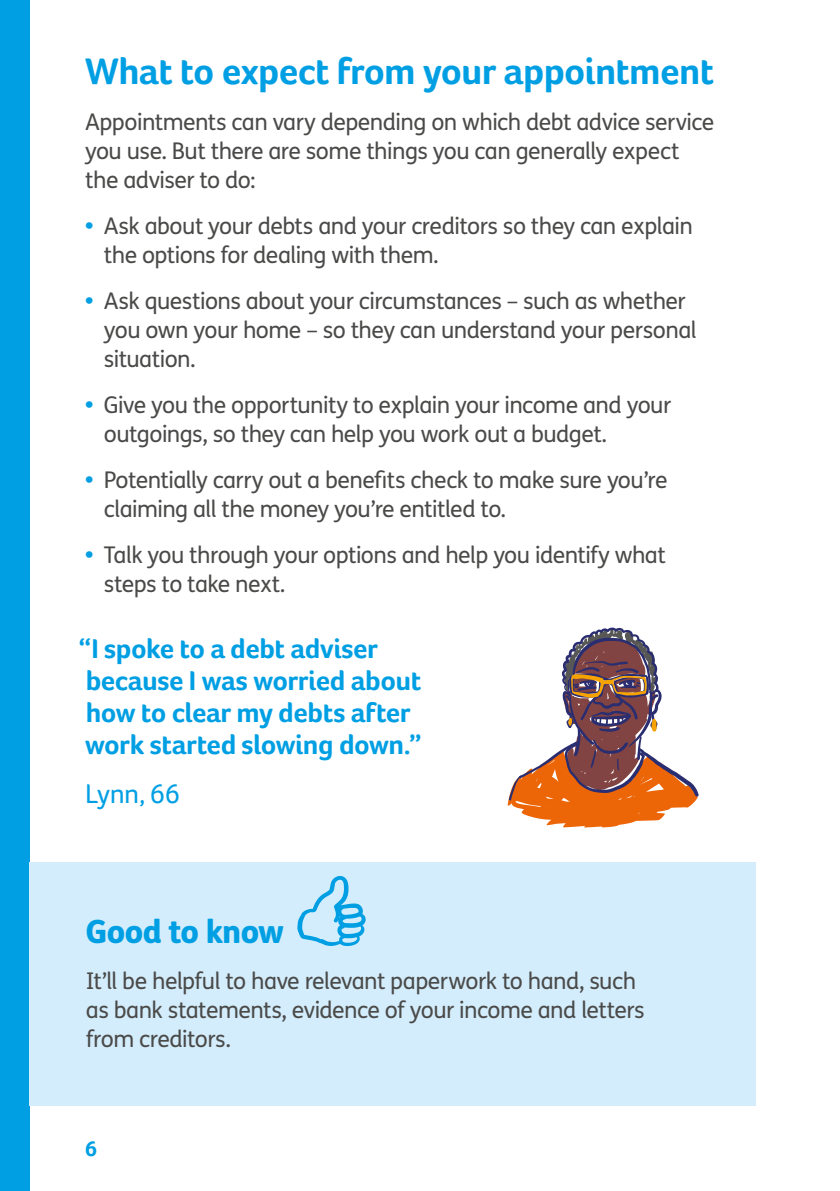
<style>
.page{position:relative;width:840px;height:1191px;background:#fff}
.page>*{position:absolute;margin:0;border:0;box-sizing:border-box;transform-origin:0 0}
.t1{font:700 38px "Foco Age UK";letter-spacing:-.02em;color:#009fe3}
.t2{font:800 32px "FS Me";letter-spacing:-.025em;color:#009fe3}
.t3{font:700 28px/32px "Foco Age UK";letter-spacing:-.015em;color:#009fe3}
.t4{font:28px "Foco Age UK";letter-spacing:-.02em;color:#009fe3}
.t5{font:23px/29px "FS Me";letter-spacing:-.025em;color:#4a4a49}
.t6{font:700 22px "Foco Age UK";color:#009fe3}
.s1{font-weight:800;color:#009fe3}
</style>
<div class="page">
<div style="left:0;top:0;width:29px;height:1191px;background:#009fe3"></div>
<svg style="left:507px;top:627px;width:192px;height:200px"></svg>
<div style="left:29px;top:862px;width:726px;height:244px;background:#d4edfc"></div>
<svg style="left:297px;top:876px;width:68px;height:70px"></svg>
<h1 class="t1" style="left:85px;top:48px;width:630px">What to expect from your appointment</h1>
<p class="t5" style="left:85px;top:108px;width:630px">Appointments can vary depending on which debt advice service you use. But there are some things you can generally expect the adviser to do:</p>
<p class="t5" style="left:104px;top:212px;width:590px;text-indent:-19px"><span class="s1">•</span> Ask about your debts and your creditors so they can explain the options for dealing with them.</p>
<p class="t5" style="left:104px;top:287px;width:594px;text-indent:-19px"><span class="s1">•</span> Ask questions about your circumstances – such as whether you own your home – so they can understand your personal situation.</p>
<p class="t5" style="left:104px;top:391px;width:568px;text-indent:-19px"><span class="s1">•</span> Give you the opportunity to explain your income and your outgoings, so they can help you work out a budget.</p>
<p class="t5" style="left:104px;top:466px;width:565px;text-indent:-19px"><span class="s1">•</span> Potentially carry out a benefits check to make sure you’re claiming all the money you’re entitled to.</p>
<p class="t5" style="left:104px;top:541px;width:563px;text-indent:-19px"><span class="s1">•</span> Talk you through your options and help you identify what steps to take next.</p>
<p class="t3" style="left:78px;top:632px;width:345px">“I spoke to a debt adviser because I was worried about how to clear my debts after work started slowing down.”</p>
<p class="t4" style="left:85px;top:777px;width:96px">Lynn, 66</p>
<h2 class="t2" style="left:86px;top:912px;width:199px">Good to know</h2>
<p class="t5" style="left:86px;top:967px;width:560px">It’ll be helpful to have relevant paperwork to hand, such as bank statements, evidence of your income and letters from creditors.</p>
<p class="t6" style="left:85px;top:1135px;width:14px">6</p>
</div>
